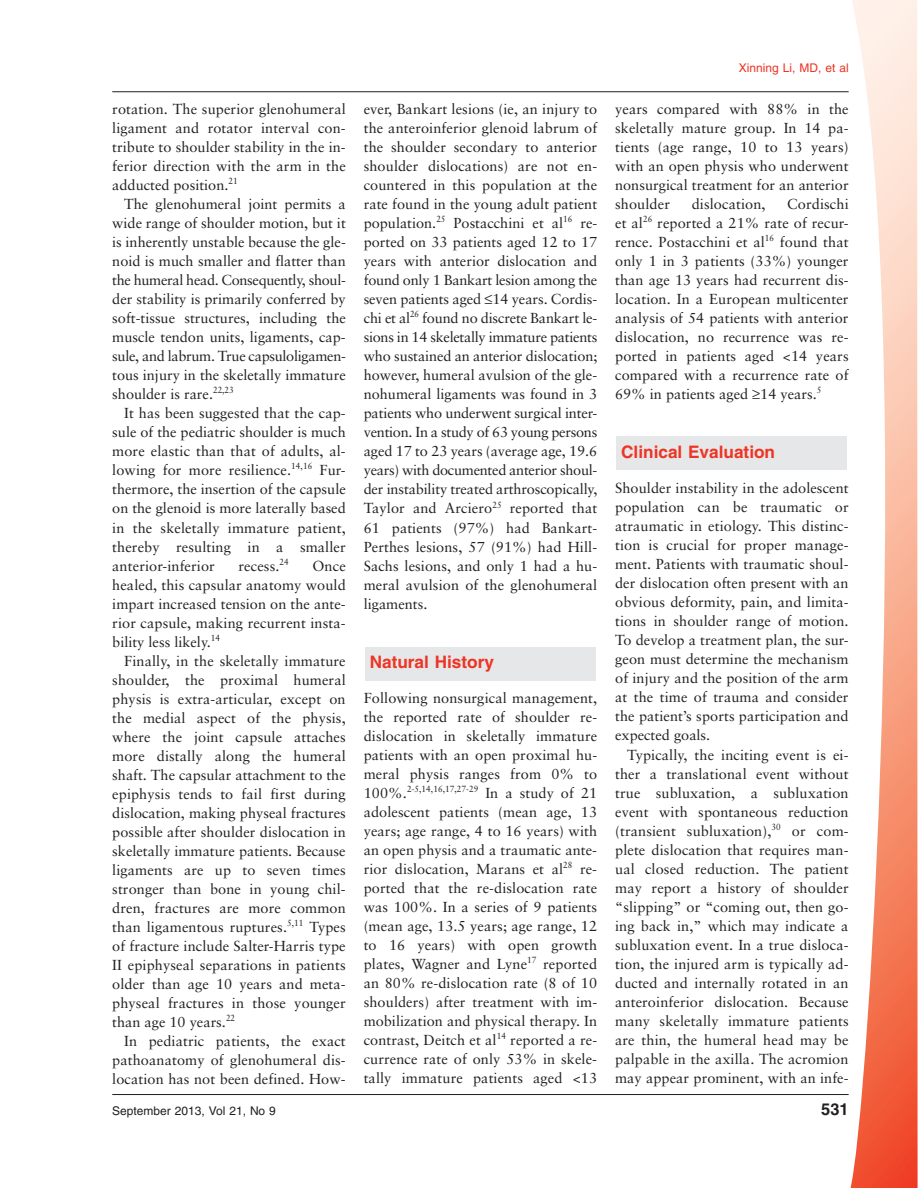
<style>
.page{position:relative;width:918px;height:1188px;background:#fff}
.page>*{position:absolute;margin:0;border:0;box-sizing:border-box;transform-origin:0 0}
.t1{font:700 17.25px "Helvetica";color:#ee3424}
.t2{font:700 16.5px "Helvetica";color:#231f20}
.t3{font:14.55px/19px "Sabon";letter-spacing:.005em;color:#231f20;text-align:justify}
.t4{font:12px "Helvetica";color:#231f20}
.t5{font:12px "Helvetica";color:#ee3424}
.t6{font:9px "Sabon";letter-spacing:.015em;color:#231f20;scale:.92 1}
.s1{font-size:14.55px}
</style>
<div class="page">
<svg style="left:850px;top:0;width:68px;height:1188px"></svg>
<div style="left:365px;top:647px;width:231px;height:34px;background:#e6e7e8"></div>
<div style="left:617px;top:436px;width:230px;height:34px;background:#e6e7e8"></div>
<hr style="left:112px;top:91px;width:737px;height:1px;background:#231f20">
<hr style="left:112px;top:1094px;width:737px;height:1px;background:#231f20">
<p class="t3" style="left:112px;top:101px;width:235px">rotation. The superior glenohumeral ligament and rotator interval con&shy;tribute to shoulder stability in the in&shy;ferior direction with the arm in the adducted position.<sup>21</sup></p>
<p class="t3" style="left:112px;top:196px;width:235px;text-indent:12px">The glenohumeral joint permits a wide range of shoulder motion, but it is inherently unstable because the gle&shy;noid is much smaller and flatter than the humeral head. Consequently, shoul&shy;der stability is primarily conferred by soft-tissue structures, including the muscle tendon units, ligaments, cap&shy;sule, and labrum. True capsuloligamen&shy;tous injury in the skeletally immature shoulder is rare.<sup>22,23</sup></p>
<p class="t3" style="left:112px;top:405px;width:235px;text-indent:12px">It has been suggested that the cap&shy;sule of the pediatric shoulder is much more elastic than that of adults, al&shy;lowing for more resilience.<sup>14,16</sup> Fur&shy;thermore, the insertion of the capsule on the glenoid is more laterally based in the skeletally immature patient, thereby resulting in a smaller anterior-inferior</p>
<p class="t3" style="left:238px;top:557px;width:52px">recess.<sup>24</sup></p>
<p class="t3" style="left:112px;top:557px;width:235px;text-indent:200px">Once healed, this capsular anatomy would impart increased tension on the ante&shy;rior capsule, making recurrent insta&shy;bility less likely.<sup>14</sup></p>
<p class="t3" style="left:112px;top:652px;width:235px;text-indent:12px">Finally, in the skeletally immature shoulder, the proximal humeral physis is extra-articular, except on the medial aspect of the physis, where the joint capsule attaches more distally along the humeral shaft. The capsular attachment to the epiphysis tends to fail first during dislocation, making physeal fractures possible after shoulder dislocation in skeletally immature patients. Because ligaments are up to seven times stronger than bone in young chil&shy;dren, fractures are more common than ligamentous ruptures.<sup>5,11</sup> Types of fracture include Salter-Harris type II epiphyseal separations in patients older than age 10 years and meta&shy;physeal fractures in those younger than age 10 years.<sup>22</sup></p>
<p class="t3" style="left:112px;top:1032px;width:235px;text-indent:12px">In pediatric patients, the exact pathoanatomy of glenohumeral dis&shy;location has not been defined. How-</p>
<p class="t3" style="left:364px;top:101px;width:235px">ever, Bankart lesions (ie, an injury to the anteroinferior glenoid labrum of the shoulder secondary to anterior shoulder dislocations) are not en&shy;countered in this population at the rate found in the young adult patient population.<sup>25</sup> Postacchini et al<sup>16</sup> re&shy;ported on 33 patients aged 12 to 17 years with anterior dislocation and found only 1 Bankart lesion among the seven patients aged ≤14 years. Cordis&shy;chi et al<sup>26</sup> found no discrete Bankart le&shy;sions in 14 skeletally immature patients who sustained an anterior dislocation; however, humeral avulsion of the gle&shy;nohumeral ligaments was found in 3 patients who underwent surgical inter&shy;vention. In a study of 63 young persons aged 17 to 23 years (average age, 19.6 years) with documented anterior shoul&shy;der instability treated arthroscopically, Taylor and Arciero<sup>25</sup> reported that 61 patients (97%) had Bankart-Perthes lesions, 57 (91%) had Hill-Sachs lesions, and only 1 had a hu&shy;meral avulsion of the glenohumeral ligaments.</p>
<p class="t1" style="left:370px;top:656px;width:126px">Natural History</p>
<p class="t3" style="left:364px;top:690px;width:235px">Following nonsurgical management, the reported rate of shoulder re&shy;dislocation in skeletally immature patients with an open proximal hu&shy;meral physis ranges from 0% to</p>
<p class="t6" style="left:364px;top:785px;width:255px"><span class="s1">100%.</span>2-5,14,16,17,27-29 <span class="s1">In a study of 21</span></p>
<p class="t3" style="left:364px;top:804px;width:235px">adolescent patients (mean age, 13 years; age range, 4 to 16 years) with an open physis and a traumatic ante&shy;rior dislocation, Marans et al<sup>28</sup> re&shy;ported that the re-dislocation rate was 100%. In a series of 9 patients (mean age, 13.5 years; age range, 12 to 16 years) with open growth plates, Wagner and Lyne<sup>17</sup> reported an 80% re-dislocation rate (8 of 10 shoulders) after treatment with im&shy;mobilization and physical therapy. In contrast, Deitch et al<sup>14</sup> reported a re&shy;currence rate of only 53% in skele&shy;tally immature patients aged &lt;13</p>
<p class="t5" style="left:739px;top:63px;width:111px">Xinning Li, MD, et al</p>
<p class="t3" style="left:615px;top:101px;width:235px">years compared with 88% in the skeletally mature group. In 14 pa&shy;tients (age range, 10 to 13 years) with an open physis who underwent nonsurgical treatment for an anterior shoulder</p>
<p class="t3" style="left:615px;top:196px;width:235px;text-indent:172px">Cordischi et al<sup>26</sup> reported a 21% rate of recur&shy;rence. Postacchini et al<sup>16</sup> found that only 1 in 3 patients (33%) younger than age 13 years had recurrent dis&shy;location. In a European multicenter analysis of 54 patients with anterior dislocation, no recurrence was re&shy;ported in patients aged &lt;14 years compared with a recurrence rate of 69% in patients aged ≥14 years.<sup>5</sup></p>
<p class="t3" style="left:692px;top:196px;width:75px">dislocation,</p>
<p class="t1" style="left:621px;top:445px;width:155px">Clinical Evaluation</p>
<p class="t3" style="left:615px;top:479px;width:235px">Shoulder instability in the adolescent population can be traumatic or atraumatic in etiology. This distinc&shy;tion is crucial for proper manage&shy;ment. Patients with traumatic shoul&shy;der dislocation often present with an obvious deformity, pain, and limita&shy;tions in shoulder range of motion.<br>To develop a treatment plan, the sur&shy;geon must determine the mechanism of injury and the position of the arm at the time of trauma and consider the patient’s sports participation and expected goals.</p>
<p class="t3" style="left:615px;top:747px;width:235px;text-indent:12px">Typically, the inciting event is ei&shy;ther a translational event without true subluxation, a subluxation event with spontaneous reduction (transient subluxation),<sup>30</sup> or com&shy;plete dislocation that requires man&shy;ual closed reduction. The patient may report a history of shoulder “slipping” or “coming out, then go&shy;ing back in,” which may indicate a subluxation event. In a true disloca&shy;tion, the injured arm is typically ad&shy;ducted and internally rotated in an anteroinferior dislocation. Because many skeletally immature patients are thin, the humeral head may be palpable in the axilla. The acromion may appear prominent, with an infe-</p>
<p class="t4" style="left:112px;top:1107px;width:165px">September 2013, Vol 21, No 9</p>
<p class="t2" style="left:821px;top:1103px;width:29px">531</p>
</div>
